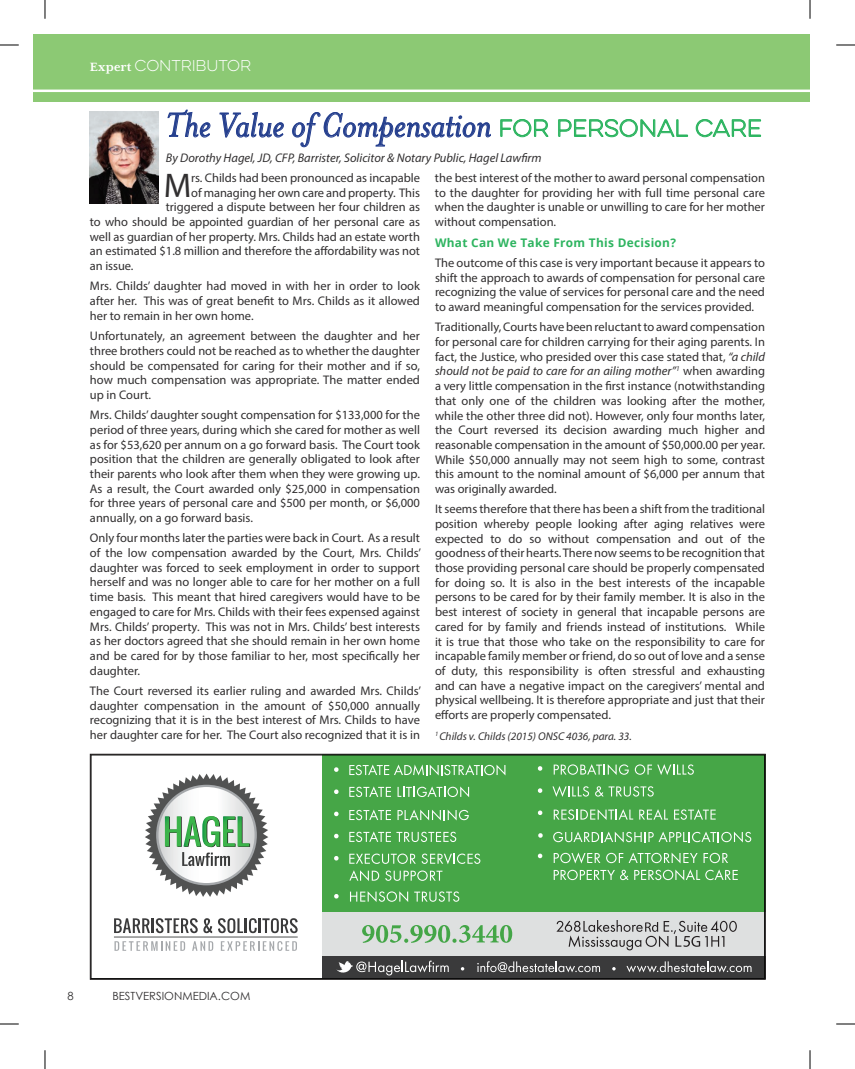
<style>
.page{position:relative;width:855px;height:1069px;background:#fff}
.page>*{position:absolute;margin:0;border:0;box-sizing:border-box;transform-origin:0 0}
.t1{font:italic 38.75px "Mrs Eaves";letter-spacing:-.005em;color:#253f8e}
.t2{font:34.25px "Myriad Pro";color:#312f30}
.t3{font:100 14px "Eveleth Clean";letter-spacing:-.01em;color:#fff}
.t4{font:12.5px/14.6px "Myriad Pro";color:#312f30;text-align:justify}
.t5{font:italic 12.5px "Myriad Pro";color:#312f30}
.t6{font:700 11.88px "Open Sans";letter-spacing:.025em;color:#2eb460}
.t7{font:italic 11.25px "Myriad Pro";color:#312f30}
.t8{font:11.25px "Century Gothic";color:#312f30}
.s1{font-family:"Mrs Eaves XL Ser B";font-weight:400;font-size:13.75px}
.s2{font-family:"Eveleth Clean";font-weight:100;font-style:normal;font-size:21.25px;color:#2eb460}
.s3{font-style:italic}
</style>
<div class="page">
<div style="left:34px;top:34px;width:776px;height:68px;background:#8cc974"></div>
<svg style="left:167px;top:110px;width:43px;height:28px"></svg>
<svg style="left:219px;top:112px;width:65px;height:26px"></svg>
<svg style="left:292px;top:112px;width:199px;height:35px"></svg>
<svg style="left:500px;top:119px;width:48px;height:18px"></svg>
<svg style="left:558px;top:119px;width:130px;height:19px"></svg>
<svg style="left:696px;top:119px;width:65px;height:18px"></svg>
<hr style="left:34px;top:90px;width:787px;height:2px;background:#fff">
<svg style="left:114px;top:756px;width:650px;height:221px"></svg>
<div style="left:90px;top:754px;width:676px;height:225px;border:1px solid #231f20"></div>
<img style="left:90px;top:112px;width:69px;height:91px">
<svg style="left:0;top:44px;width:19px;height:2px"></svg>
<svg style="left:836px;top:44px;width:19px;height:2px"></svg>
<svg style="left:0;top:1023px;width:19px;height:2px"></svg>
<svg style="left:836px;top:1023px;width:19px;height:2px"></svg>
<svg style="left:44px;top:0;width:2px;height:19px"></svg>
<svg style="left:44px;top:1050px;width:2px;height:19px"></svg>
<svg style="left:809px;top:0;width:2px;height:19px"></svg>
<svg style="left:809px;top:1050px;width:2px;height:19px"></svg>
<p class="t3" style="left:90px;top:55px;width:163px"><span class="s1">Expert</span> CONTRIBUTOR</p>
<h1 class="t1" style="left:166px;top:104px;width:598px">The Value of Compensation <span class="s2">FOR PERSONAL CARE</span></h1>
<p class="t5" style="left:166px;top:150px;width:377px">By Dorothy Hagel, JD, CFP, Barrister, Solicitor &amp; Notary Public, Hagel Lawfirm</p>
<h2 class="t2" style="left:164px;top:164px;width:29px">M</h2>
<p class="t4" style="left:191px;top:170px;width:230px">rs. Childs had been pronounced as incapable</p>
<p class="t4" style="left:191px;top:185px;width:230px">of managing her own care and property. This</p>
<p class="t4" style="left:166px;top:200px;width:256px">triggered a dispute between her four children as</p>
<p class="t4" style="left:90px;top:214px;width:331px">to who should be appointed guardian of her personal care as</p>
<p class="t4" style="left:90px;top:229px;width:331px">well as guardian of her property. Mrs. Childs had an estate worth</p>
<p class="t4" style="left:90px;top:244px;width:332px">an estimated $1.8 million and therefore the affordability was not</p>
<p class="t4" style="left:90px;top:258px;width:45px">an issue.</p>
<p class="t4" style="left:90px;top:279px;width:332px">Mrs. Childs’ daughter had moved in with her in order to look after her. This was of great benefit to Mrs. Childs as it allowed her to remain in her own home.</p>
<p class="t4" style="left:90px;top:328px;width:332px">Unfortunately, an agreement between the daughter and her three brothers could not be reached as to whether the daughter should be compensated for caring for their mother and if so, how much compensation was appropriate. The matter ended up in Court.</p>
<p class="t4" style="left:90px;top:407px;width:332px">Mrs. Childs’ daughter sought compensation for $133,000 for the period of three years, during which she cared for mother as well as for $53,620 per annum on a go forward basis. The Court took position that the children are generally obligated to look after their parents who look after them when they were growing up.<br>As a result, the Court awarded only $25,000 in compensation for three years of personal care and $500 per month, or $6,000 annually, on a go forward basis.</p>
<p class="t4" style="left:90px;top:531px;width:333px">Only four months later the parties were back in Court. As a result of the low compensation awarded by the Court, Mrs. Childs’ daughter was forced to seek employment in order to support herself and was no longer able to care for her mother on a full time basis. This meant that hired caregivers would have to be engaged to care for Mrs. Childs with their fees expensed against Mrs. Childs’ property. This was not in Mrs. Childs’ best interests as her doctors agreed that she should remain in her own home and be cared for by those familiar to her, most specifically her daughter.</p>
<p class="t4" style="left:90px;top:683px;width:333px">The Court reversed its earlier ruling and awarded Mrs. Childs’ daughter compensation in the amount of $50,000 annually recognizing that it is in the best interest of Mrs. Childs to have her daughter care for her. The Court also recognized that it is in</p>
<p class="t4" style="left:435px;top:170px;width:331px">the best interest of the mother to award personal compensation to the daughter for providing her with full time personal care when the daughter is unable or unwilling to care for her mother without compensation.</p>
<p class="t6" style="left:435px;top:234px;width:242px">What Can We Take From This Decision?</p>
<p class="t4" style="left:435px;top:255px;width:332px">The outcome of this case is very important because it appears to shift the approach to awards of compensation for personal care recognizing the value of services for personal care and the need to award meaningful compensation for the services provided.</p>
<p class="t4" style="left:435px;top:320px;width:332px">Traditionally, Courts have been reluctant to award compensation for personal care for children carrying for their aging parents. In fact, the Justice, who presided over this case stated that, <span class="s3">“a child should not be paid to care for an ailing mother”</span><sup>1</sup> when awarding a very little compensation in the first instance (notwithstanding that only one of the children was looking after the mother, while the other three did not). However, only four months later, the Court reversed its decision awarding much higher and reasonable compensation in the amount of $50,000.00 per year.<br>While $50,000 annually may not seem high to some, contrast this amount to the nominal amount of $6,000 per annum that was originally awarded.</p>
<p class="t4" style="left:435px;top:501px;width:332px">It seems therefore that there has been a shift from the traditional position whereby people looking after aging relatives were expected to do so without compensation and out of the goodness of their hearts. There now seems to be recognition that those providing personal care should be properly compensated for doing so. It is also in the best interests of the incapable persons to be cared for by their family member. It is also in the best interest of society in general that incapable persons are cared for by family and friends instead of institutions. While it is true that those who take on the responsibility to care for incapable family member or friend, do so out of love and a sense of duty, this responsibility is often stressful and exhausting and can have a negative impact on the caregivers’ mental and physical wellbeing. It is therefore appropriate and just that their efforts are properly compensated.</p>
<p class="t7" style="left:435px;top:729px;width:198px"><sup>1</sup> Childs v. Childs (2015) ONSC 4036, para. 33.</p>
<p class="t8" style="left:67px;top:988px;width:8px">8</p>
<p class="t8" style="left:112px;top:988px;width:139px">BESTVERSIONMEDIA.COM</p>
</div>
